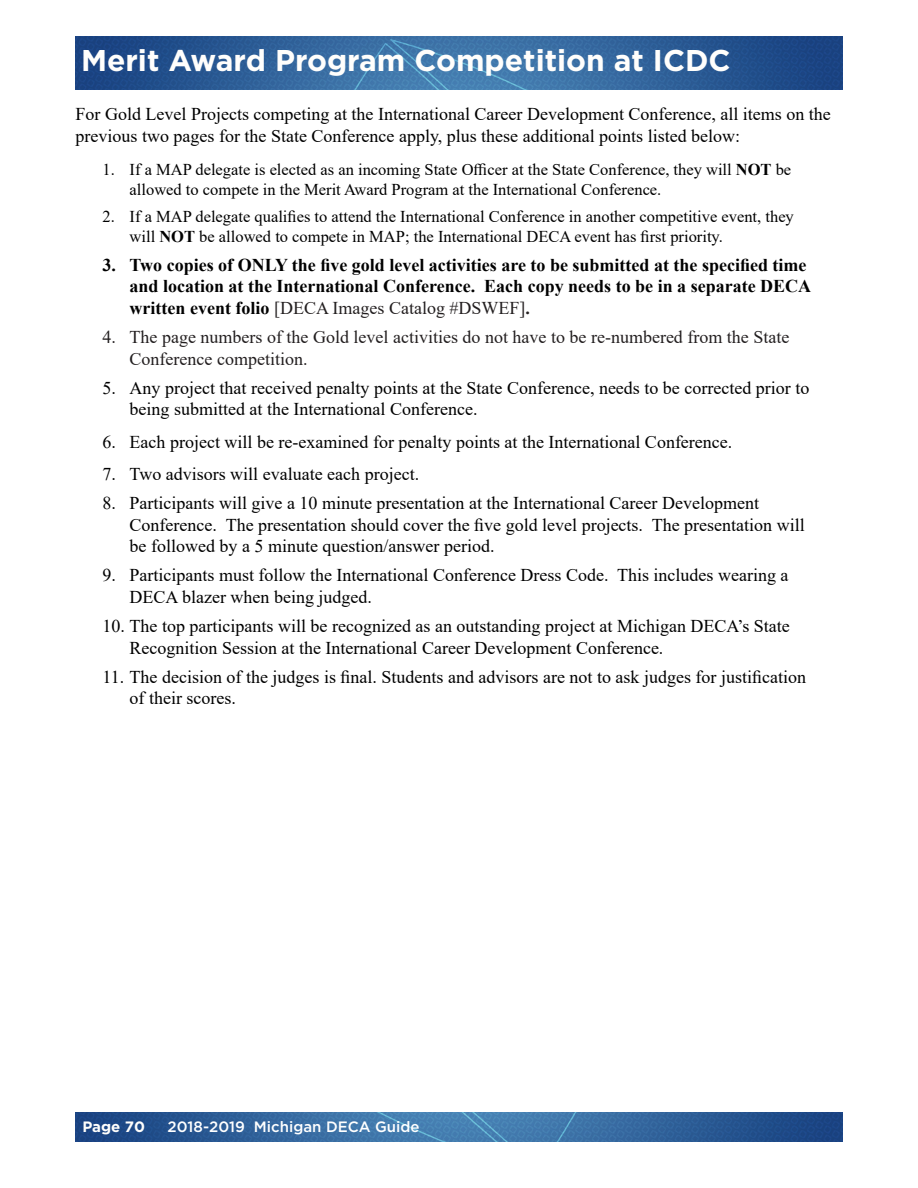
<style>
.page{position:relative;width:918px;height:1188px;background:#fff}
.page>*{position:absolute;margin:0;border:0;box-sizing:border-box;transform-origin:0 0}
.t1{font:700 30px "Gotham";color:#fffefc}
.t2{font:18px/21.6px "Times New Roman";color:#000}
.t3{font:700 18px/21.6px "Times New Roman";color:#000}
.t4{font:18px/21.6px "Times New Roman";color:#231f20}
.t5{font:16.5px/19.8px "Times New Roman";color:#000}
.t6{font:500 15px "Gotham";color:#fff}
.t7{font:700 15px "Gotham";color:#fffefc}
.s1{font-weight:700}
.s2{font-weight:400;color:#231f20}
.s3{color:#231f20}
</style>
<div class="page">
<img style="left:76px;top:1112px;width:766px;height:29px">
<img style="left:76px;top:36px;width:766px;height:54px">
<p class="t1" style="left:81px;top:43px;width:651px">Merit Award Program Competition at ICDC</p>
<p class="t2" style="left:76px;top:103px;width:757px">For Gold Level Projects competing at the International Career Development Conference, all items on the previous two pages for the State Conference apply, plus these additional points listed below:</p>
<p class="t5" style="left:130px;top:159px;width:663px;text-indent:-27px">1. If a MAP delegate is elected as an incoming State Officer at the State Conference, they will <span class="s1">NOT</span> be allowed to compete in the Merit Award Program at the International Conference.</p>
<p class="t5" style="left:130px;top:206px;width:666px;text-indent:-27px">2. If a MAP delegate qualifies to attend the International Conference in another competitive event, they will <span class="s1">NOT</span> be allowed to compete in MAP; the International DECA event has first priority.</p>
<p class="t3" style="left:130px;top:253px;width:683px;text-indent:-27px">3. Two copies of ONLY the five gold level activities are to be submitted at the specified time and location at the International Conference. Each copy needs to be in a separate DECA written event folio <span class="s2">[DECA Images Catalog #DSWEF]</span><span class="s3">.</span></p>
<p class="t4" style="left:130px;top:326px;width:661px;text-indent:-27px">4. The page numbers of the Gold level activities do not have to be re-numbered from the State<br>Conference competition.</p>
<p class="t2" style="left:130px;top:376px;width:681px;text-indent:-27px">5. Any project that received penalty points at the State Conference, needs to be corrected prior to being submitted at the International Conference.</p>
<p class="t2" style="left:103px;top:430px;width:631px">6. Each project will be re-examined for penalty points at the International Conference.</p>
<p class="t2" style="left:103px;top:463px;width:318px">7. Two advisors will evaluate each project.</p>
<p class="t2" style="left:130px;top:492px;width:677px;text-indent:-27px">8. Participants will give a 10 minute presentation at the International Career Development<br>Conference. The presentation should cover the five gold level projects. The presentation will be followed by a 5 minute question/answer period.</p>
<p class="t2" style="left:130px;top:564px;width:661px;text-indent:-27px">9. Participants must follow the International Conference Dress Code. This includes wearing a<br>DECA blazer when being judged.</p>
<p class="t2" style="left:130px;top:615px;width:662px;text-indent:-27px">10. The top participants will be recognized as an outstanding project at Michigan DECA’s State<br>Recognition Session at the International Career Development Conference.</p>
<p class="t2" style="left:130px;top:665px;width:678px;text-indent:-27px">11. The decision of the judges is final. Students and advisors are not to ask judges for justification of their scores.</p>
<p class="t7" style="left:82px;top:1118px;width:64px">Page 70</p>
<p class="t6" style="left:168px;top:1118px;width:254px">2018-2019 Michigan DECA Guide</p>
</div>
